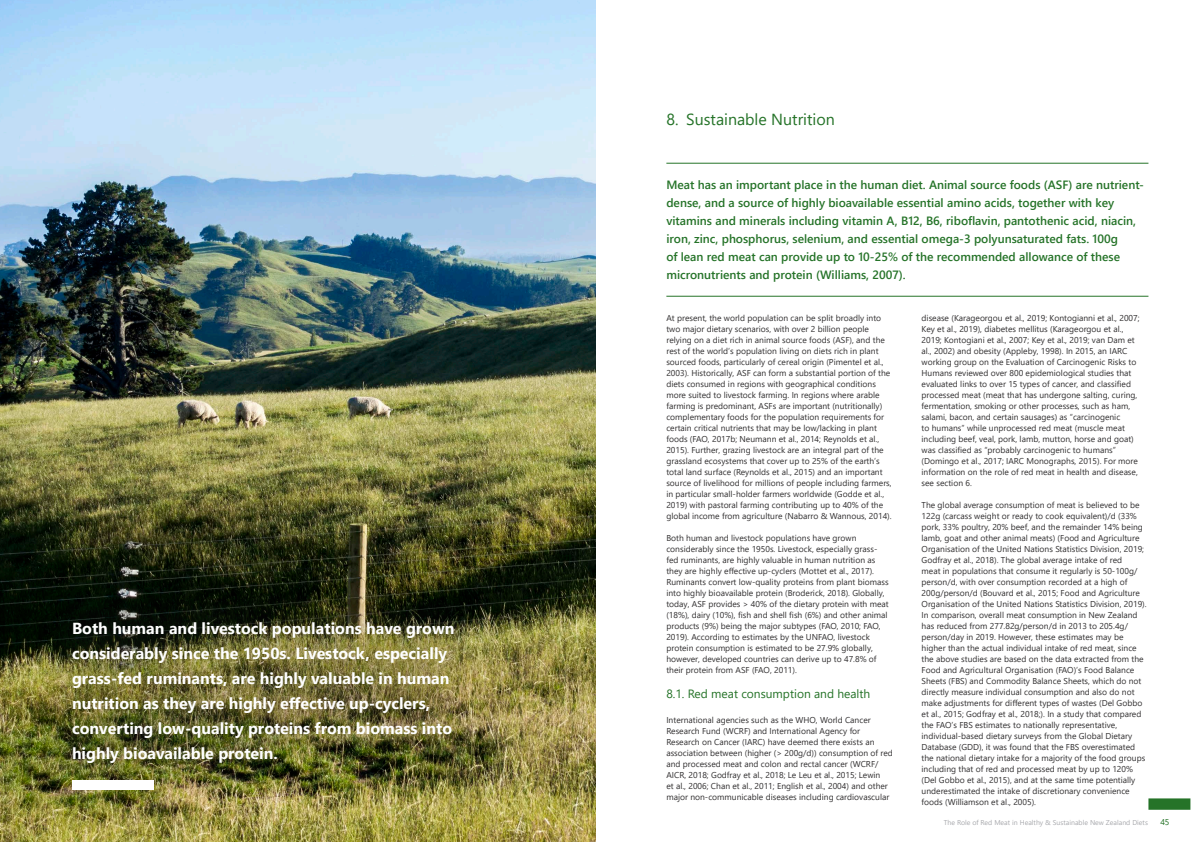
<style>
.page{position:relative;width:1191px;height:842px;background:#fff}
.page>*{position:absolute;margin:0;border:0;box-sizing:border-box;transform-origin:0 0}
.quote-white{font:700 16px/25px "Segoe UI";color:#fff}
.t1{font:16px "Segoe UI";color:#257328}
.highlight_text{font:600 12px/18px "Segoe UI";color:#257328}
.sub_title{font:12px "Segoe UI";color:#257328}
.body_text{font:8.5px/11px "Segoe UI";color:#312f30}
.t2{font:8.5px "Segoe UI";color:#257328}
.t3{font:7px "Segoe UI";color:#a8a9ad}
</style>
<div class="page">
<div style="left:1148px;top:798px;width:42px;height:12px;background:#257328"></div>
<hr style="left:666px;top:163px;width:482px;height:1px;background:#257328">
<hr style="left:666px;top:296px;width:482px;height:1px;background:#257328">
<img style="left:0;top:0;width:595px;height:842px">
<img style="left:34px;top:584px;width:456px;height:216px">
<div style="left:72px;top:781px;width:81px;height:9px;background:#fff"></div>
<p class="quote-white" style="left:72px;top:614px;width:384px">Both human and livestock populations have grown considerably since the 1950s. Livestock, especially grass-fed ruminants, are highly valuable in human nutrition as they are highly effective up-cyclers, converting low-quality proteins from biomass into highly bioavailable protein.</p>
<p class="t1" style="left:666px;top:104px;width:170px">8. Sustainable Nutrition</p>
<p class="highlight_text" style="left:666px;top:174px;width:479px">Meat has an important place in the human diet. Animal source foods (ASF) are nutrient&shy;dense, and a source of highly bioavailable essential amino acids, together with key vitamins and minerals including vitamin A, B12, B6, riboflavin, pantothenic acid, niacin, iron, zinc, phosphorus, selenium, and essential omega‐3 polyunsaturated fats. 100g<br>of lean red meat can provide up to 10-25% of the recommended allowance of these micronutrients and protein (Williams, 2007).</p>
<p class="body_text" style="left:666px;top:312px;width:227px">At present, the world population can be split broadly into two major dietary scenarios, with over 2 billion people relying on a diet rich in animal source foods (ASF), and the rest of the world’s population living on diets rich in plant sourced foods, particularly of cereal origin (Pimentel et al., 2003). Historically, ASF can form a substantial portion of the diets consumed in regions with geographical conditions more suited to livestock farming. In regions where arable farming is predominant, ASFs are important (nutritionally) complementary foods for the population requirements for certain critical nutrients that may be low/lacking in plant foods (FAO, 2017b; Neumann et al., 2014; Reynolds et al., 2015). Further, grazing livestock are an integral part of the grassland ecosystems that cover up to 25% of the earth’s total land surface (Reynolds et al., 2015) and an important source of livelihood for millions of people including farmers, in particular small-holder farmers worldwide (Godde et al., 2019) with pastoral farming contributing up to 40% of the global income from agriculture (Nabarro &amp; Wannous, 2014).</p>
<p class="body_text" style="left:666px;top:532px;width:224px">Both human and livestock populations have grown considerably since the 1950s. Livestock, especially grass&shy;fed ruminants, are highly valuable in human nutrition as they are highly effective up-cyclers (Mottet et al., 2017).<br>Ruminants convert low-quality proteins from plant biomass into highly bioavailable protein (Broderick, 2018). Globally, today, ASF provides &gt; 40% of the dietary protein with meat (18%), dairy (10%), fish and shell fish (6%) and other animal products (9%) being the major subtypes (FAO, 2010; FAO, 2019). According to estimates by the UNFAO, livestock protein consumption is estimated to be 27.9% globally, however, developed countries can derive up to 47.8% of their protein from ASF (FAO, 2011).</p>
<p class="sub_title" style="left:666px;top:683px;width:205px">8.1. Red meat consumption and health</p>
<p class="body_text" style="left:666px;top:714px;width:228px">International agencies such as the WHO, World Cancer Research Fund (WCRF) and International Agency for Research on Cancer (IARC) have deemed there exists an association between (higher (&gt; 200g/d)) consumption of red and processed meat and colon and rectal cancer (WCRF/ AICR, 2018; Godfray et al., 2018; Le Leu et al., 2015; Lewin<br>et al., 2006; Chan et al., 2011; English et al., 2004) and other major non-communicable diseases including cardiovascular</p>
<p class="body_text" style="left:921px;top:312px;width:219px">disease (Karageorgou et al., 2019; Kontogianni et al., 2007; Key et al., 2019), diabetes mellitus (Karageorgou et al., 2019; Kontogiani et al., 2007; Key et al., 2019; van Dam et al., 2002) and obesity (Appleby, 1998). In 2015, an IARC working group on the Evaluation of Carcinogenic Risks to Humans reviewed over 800 epidemiological studies that evaluated links to over 15 types of cancer, and classified processed meat (meat that has undergone salting, curing, fermentation, smoking or other processes, such as ham, salami, bacon, and certain sausages) as “carcinogenic<br>to humans” while unprocessed red meat (muscle meat including beef, veal, pork, lamb, mutton, horse and goat) was classified as “probably carcinogenic to humans” (Domingo et al., 2017; IARC Monographs, 2015). For more information on the role of red meat in health and disease, see section 6.</p>
<p class="body_text" style="left:921px;top:499px;width:226px">The global average consumption of meat is believed to be 122g (carcass weight or ready to cook equivalent)/d (33% pork, 33% poultry, 20% beef, and the remainder 14% being lamb, goat and other animal meats) (Food and Agriculture Organisation of the United Nations Statistics Division, 2019; Godfray et al., 2018). The global average intake of red<br>meat in populations that consume it regularly is 50-100g/ person/d, with over consumption recorded at a high of 200g/person/d (Bouvard et al., 2015; Food and Agriculture Organisation of the United Nations Statistics Division, 2019).<br>In comparison, overall meat consumption in New Zealand has reduced from 277.82g/person/d in 2013 to 205.4g/ person/day in 2019. However, these estimates may be higher than the actual individual intake of red meat, since the above studies are based on the data extracted from the Food and Agricultural Organisation (FAO)’s Food Balance Sheets (FBS) and Commodity Balance Sheets, which do not directly measure individual consumption and also do not make adjustments for different types of wastes (Del Gobbo et al., 2015; Godfray et al., 2018;). In a study that compared the FAO’s FBS estimates to nationally representative, individual-based dietary surveys from the Global Dietary Database (GDD), it was found that the FBS overestimated the national dietary intake for a majority of the food groups including that of red and processed meat by up to 120% (Del Gobbo et al., 2015), and at the same time potentially underestimated the intake of discretionary convenience foods (Williamson et al., 2005).</p>
<p class="t3" style="left:944px;top:816px;width:206px">The Role of Red Meat in Healthy &amp; Sustainable New Zealand Diets</p>
<p class="t2" style="left:1160px;top:814px;width:11px">45</p>
</div>
